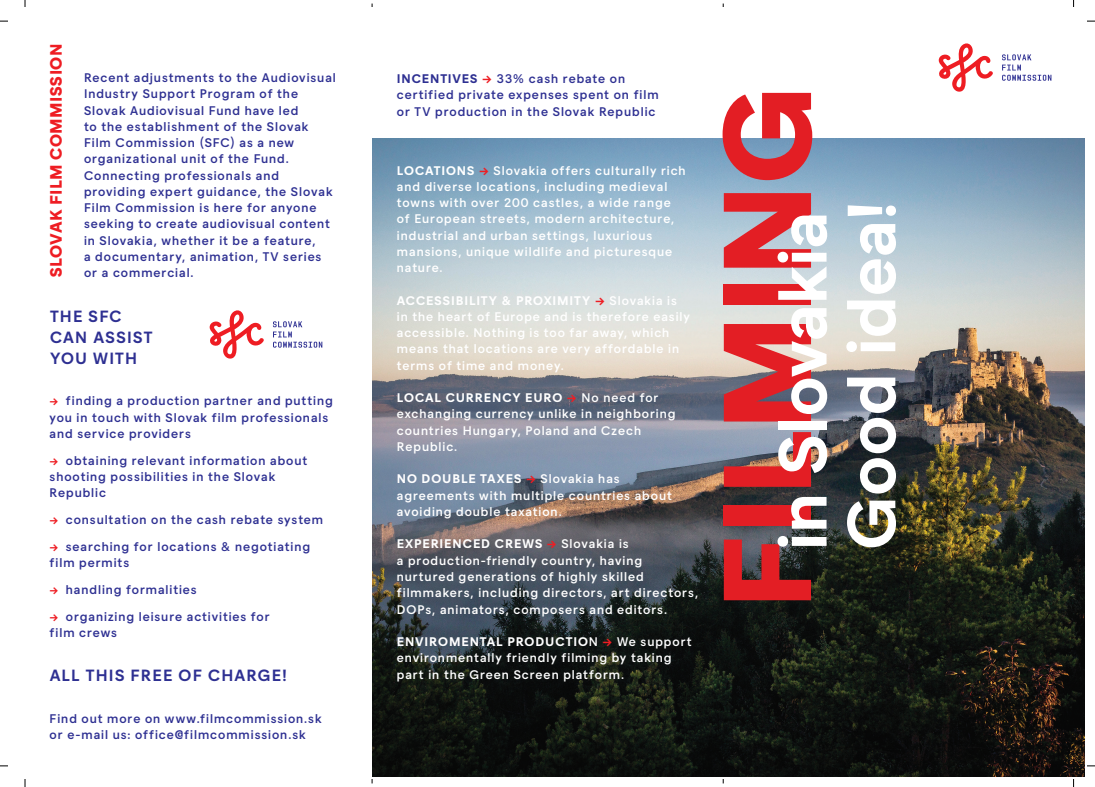
<style>
.page{position:relative;width:1095px;height:787px;background:#fff}
.page>*{position:absolute;margin:0;border:0;box-sizing:border-box;transform-origin:0 0}
.t1{font:900 16.5px "Deto Grotesk";letter-spacing:.025em;color:#ee1d23}
.t2{font:600 16.25px/20.9px "Deto Grotesk";letter-spacing:.07em;color:#2e3092}
.t3{font:500 12.5px/16.2px "Deto Grotesk";letter-spacing:.075em;color:#fff}
.t4{font:500 12.5px/16.2px "Deto Grotesk";letter-spacing:.075em;color:#2e3092}
.s1{color:#ee1d23}
.s2{font-weight:700}
.s3{font-size:13.75px;color:#ee1d23}
</style>
<div class="page">
<hr style="left:372px;top:4px;width:1px;height:779px;background:#000">
<hr style="left:723px;top:4px;width:1px;height:779px;background:#000">
<hr style="left:1073px;top:0;width:1px;height:787px;background:#000">
<hr style="left:25px;top:0;width:1px;height:787px;background:#000">
<hr style="left:0;top:21px;width:1095px;height:1px;background:#000">
<hr style="left:0;top:765px;width:1095px;height:1px;background:#000">
<div style="left:8px;top:8px;width:1079px;height:771px;background:#fff"></div>
<img style="left:372px;top:138px;width:712px;height:638px">
<svg style="left:1002px;top:54px;width:49px;height:27px"></svg>
<svg style="left:938px;top:43px;width:55px;height:49px"></svg>
<svg style="left:273px;top:321px;width:49px;height:26px"></svg>
<svg style="left:209px;top:310px;width:55px;height:49px"></svg>
<div style="left:724px;top:506px;width:87px;height:20px;background:#e31e24"></div>
<div style="left:724px;top:284px;width:87px;height:21px;background:#e31e24"></div>
<svg style="left:722px;top:93px;width:90px;height:87px"></svg>
<svg style="left:724px;top:536px;width:102px;height:64px"></svg>
<svg style="left:791px;top:497px;width:35px;height:31px"></svg>
<svg style="left:724px;top:432px;width:103px;height:55px"></svg>
<div style="left:778px;top:420px;width:48px;height:9px;background:#fff"></div>
<svg style="left:724px;top:308px;width:103px;height:113px"></svg>
<svg style="left:724px;top:193px;width:103px;height:107px"></svg>
<svg style="left:847px;top:500px;width:49px;height:47px"></svg>
<svg style="left:847px;top:377px;width:49px;height:116px"></svg>
<svg style="left:846px;top:300px;width:50px;height:52px"></svg>
<svg style="left:860px;top:224px;width:36px;height:70px"></svg>
<svg style="left:848px;top:205px;width:48px;height:11px"></svg>
<h1 class="t1" style="left:44px;top:277px;width:235px;rotate:-90deg">SLOVAK FILM COMMISSION</h1>
<p class="t4" style="left:84px;top:68px;width:253px">Recent adjustments to the Audiovisual Industry Support Program of the Slovak Audiovisual Fund have led<br>to the establishment of the Slovak Film Commission (SFC) as a new organizational unit of the Fund.<br>Connecting professionals and providing expert guidance, the Slovak Film Commission is here for anyone seeking to create audiovisual content in Slovakia, whether it be a feature,<br>a documentary, animation, TV series</p>
<p class="t4" style="left:84px;top:263px;width:111px">or a commercial.</p>
<h2 class="t2" style="left:50px;top:305px;width:104px">THE SFC<br>CAN ASSIST<br>YOU WITH</h2>
<p class="t4" style="left:50px;top:392px;width:285px"><span class="s1">→</span> finding a production partner and putting you in touch with Slovak film professionals and service providers</p>
<p class="t4" style="left:50px;top:451px;width:259px"><span class="s1">→</span> obtaining relevant information about shooting possibilities in the Slovak<br>Republic</p>
<p class="t4" style="left:50px;top:510px;width:275px"><span class="s1">→</span> consultation on the cash rebate system</p>
<p class="t4" style="left:50px;top:537px;width:262px"><span class="s1">→</span> searching for locations &amp; negotiating film permits</p>
<p class="t4" style="left:50px;top:580px;width:149px"><span class="s1">→</span> handling formalities</p>
<p class="t4" style="left:50px;top:607px;width:222px"><span class="s1">→</span> organizing leisure activities for film crews</p>
<h2 class="t2" style="left:50px;top:663px;width:238px">ALL THIS FREE OF CHARGE!</h2>
<p class="t4" style="left:50px;top:709px;width:274px">Find out more on www.filmcommission.sk or e-mail us: office@filmcommission.sk</p>
<p class="t4" style="left:397px;top:70px;width:263px"><span class="s2">INCENTIVES</span> <span class="s3">→</span> 33% cash rebate on certified private expenses spent on film or TV production in the Slovak Republic</p>
<p class="t3" style="left:397px;top:161px;width:290px"><span class="s2">LOCATIONS</span> <span class="s3">→</span> Slovakia offers culturally rich and diverse locations, including medieval towns with over 200 castles, a wide range of European streets, modern architecture, industrial and urban settings, luxurious mansions, unique wildlife and picturesque nature.</p>
<p class="t3" style="left:397px;top:291px;width:295px"><span class="s2">ACCESSIBILITY &amp; PROXIMITY</span> <span class="s3">→</span> Slovakia is in the heart of Europe and is therefore easily accessible. Nothing is too far away, which means that locations are very affordable in terms of time and money.</p>
<p class="t3" style="left:397px;top:388px;width:280px"><span class="s2">LOCAL CURRENCY EURO</span> <span class="s3">→</span> No need for exchanging currency unlike in neighboring countries Hungary, Poland and Czech<br>Republic.</p>
<p class="t3" style="left:397px;top:470px;width:276px"><span class="s2">NO DOUBLE TAXES</span> <span class="s3">→</span> Slovakia has agreements with multiple countries about avoiding double taxation.</p>
<p class="t3" style="left:397px;top:535px;width:303px"><span class="s2">EXPERIENCED CREWS</span> <span class="s3">→</span> Slovakia is<br>a production-friendly country, having nurtured generations of highly skilled filmmakers, including directors, art directors, DOPs, animators, composers and editors.</p>
<p class="t3" style="left:397px;top:632px;width:296px"><span class="s2">ENVIROMENTAL PRODUCTIO</span>N <span class="s3">→</span> We support environmentally friendly filming by taking part in the Green Screen platform.</p>
</div>
